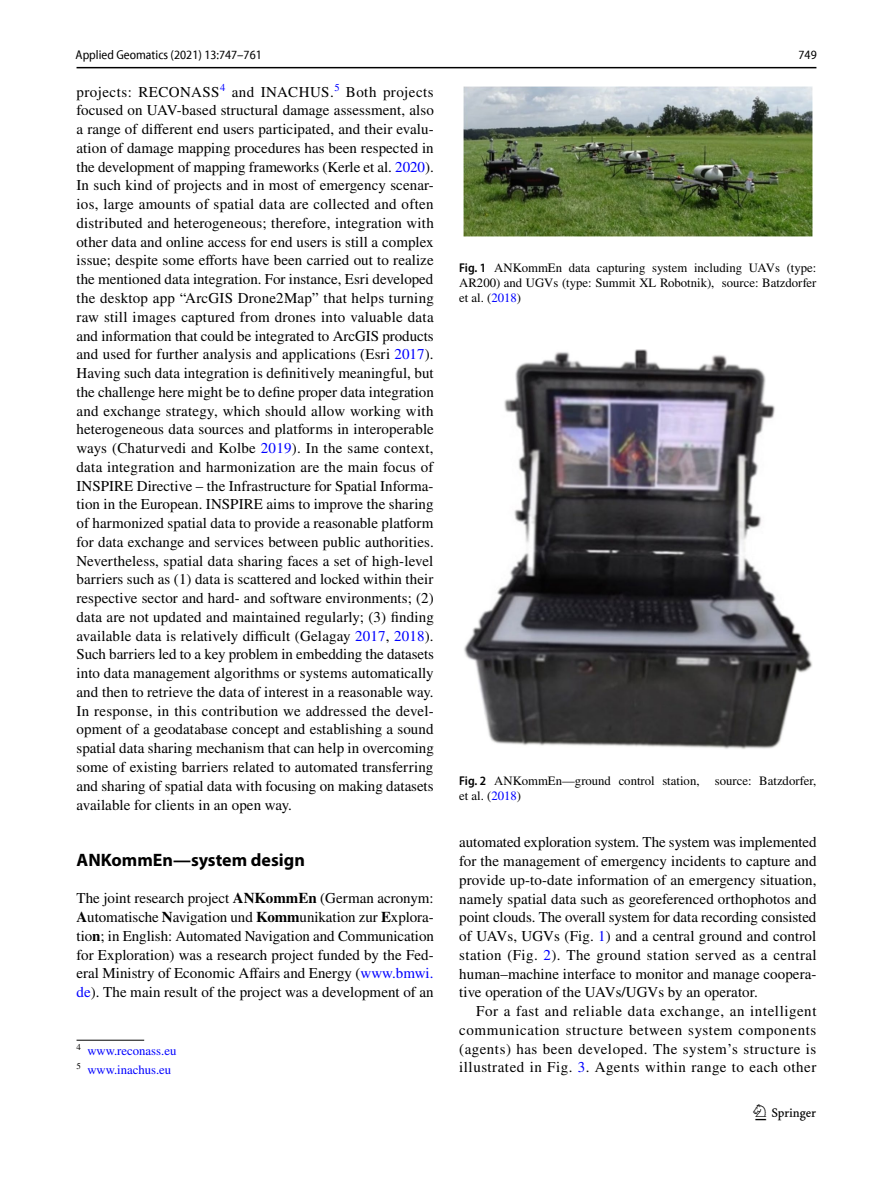
<style>
.page{position:relative;width:893px;height:1187px;background:#fff}
.page>*{position:absolute;margin:0;border:0;box-sizing:border-box;transform-origin:0 0}
.t1{font:22.5px "Springnew Regular 3";color:#000}
.t2{font:700 18px "Myriad Pro";color:#000}
.t3{font:15px/18.8px "STIX";letter-spacing:.005em;color:#000;text-align:justify}
.t4{font:12.75px/15px "STIX";color:#000;text-align:justify}
.t5{font:semi-condensed 12.75px "Myriad Pro Unic";color:#000}
.t6{font:12.75px/18.6px "STIX";color:#00f}
.s1{color:#00f}
.s2{font-weight:700}
.s3{font-family:"Myriad Pro";font-weight:600;font-stretch:semi-condensed}
</style>
<div class="page">
<hr style="left:77px;top:67px;width:739px;height:1px;background:#000">
<div style="left:459px;top:87px;width:357px;height:150px;background:linear-gradient(to bottom,#fff,#fff)"></div>
<img style="left:463px;top:87px;width:349px;height:150px">
<img style="left:464px;top:349px;width:348px;height:400px">
<hr style="left:77px;top:1039px;width:67px;height:1px;background:#000">
<p class="t5" style="left:76px;top:50px;width:188px">Applied Geomatics (2021) 13:747–761</p>
<p class="t5" style="left:799px;top:50px;width:20px">749</p>
<p class="t3" style="left:77px;top:83px;width:359px">projects: RECONASS<sup>4</sup> and INACHUS.<sup>5</sup> Both projects focused on UAV-based structural damage assessment, also a range of different end users participated, and their evalu&shy;ation of damage mapping procedures has been respected in the development of mapping frameworks (Kerle et al. <span class="s1">2020</span>).<br>In such kind of projects and in most of emergency scenar&shy;ios, large amounts of spatial data are collected and often distributed and heterogeneous; therefore, integration with other data and online access for end users is still a complex issue; despite some efforts have been carried out to realize the mentioned data integration. For instance, Esri developed the desktop app “ArcGIS Drone2Map” that helps turning raw still images captured from drones into valuable data and information that could be integrated to ArcGIS products and used for further analysis and applications (Esri <span class="s1">2017</span>).<br>Having such data integration is definitively meaningful, but the challenge here might be to define proper data integration and exchange strategy, which should allow working with heterogeneous data sources and platforms in interoperable ways (Chaturvedi and Kolbe <span class="s1">2019</span>). In the same context, data integration and harmonization are the main focus of INSPIRE Directive – the Infrastructure for Spatial Informa&shy;tion in the European. INSPIRE aims to improve the sharing of harmonized spatial data to provide a reasonable platform for data exchange and services between public authorities.<br>Nevertheless, spatial data sharing faces a set of high-level barriers such as (1) data is scattered and locked within their respective sector and hard- and software environments; (2) data are not updated and maintained regularly; (3) finding available data is relatively difficult (Gelagay <span class="s1">2017</span>, <span class="s1">2018</span>).<br>Such barriers led to a key problem in embedding the datasets into data management algorithms or systems automatically and then to retrieve the data of interest in a reasonable way.<br>In response, in this contribution we addressed the devel&shy;opment of a geodatabase concept and establishing a sound spatial data sharing mechanism that can help in overcoming some of existing barriers related to automated transferring and sharing of spatial data with focusing on making datasets available for clients in an open way.</p>
<p class="t2" style="left:77px;top:848px;width:230px">ANKommEn—system design</p>
<p class="t3" style="left:77px;top:889px;width:359px">The joint research project <span class="s2">ANKommEn</span> (German acronym:<br><span class="s2">A</span>utomatische <span class="s2">N</span>avigation und <span class="s2">Komm</span>unikation zur <span class="s2">E</span>xplora&shy;tio<span class="s2">n</span>; in English: Automated Navigation and Communication for Exploration) was a research project funded by the Fed&shy;eral Ministry of Economic Affairs and Energy (<span class="s1">www.bmwi. de</span>). The main result of the project was a development of an</p>
<p class="t6" style="left:77px;top:1042px;width:101px"><sup>4</sup> www.reconass.eu<br><sup>5</sup> www.inachus.eu</p>
<p class="t4" style="left:459px;top:261px;width:359px"><span class="s3">Fig. 1</span> ANKommEn data capturing system including UAVs (type:<br>AR200) and UGVs (type: Summit XL Robotnik), source: Batzdorfer et al. (<span class="s1">2018</span>)</p>
<p class="t4" style="left:459px;top:774px;width:359px"><span class="s3">Fig. 2</span> ANKommEn—ground control station, source: Batzdorfer, et al. (<span class="s1">2018</span>)</p>
<p class="t3" style="left:459px;top:833px;width:359px">automated exploration system. The system was implemented for the management of emergency incidents to capture and provide up-to-date information of an emergency situation, namely spatial data such as georeferenced orthophotos and point clouds. The overall system for data recording consisted of UAVs, UGVs (Fig. <span class="s1">1</span>) and a central ground and control station (Fig. <span class="s1">2</span>). The ground station served as a central human–machine interface to monitor and manage coopera&shy;tive operation of the UAVs/UGVs by an operator.</p>
<p class="t3" style="left:459px;top:1002px;width:359px;text-indent:17px">For a fast and reliable data exchange, an intelligent communication structure between system components (agents) has been developed. The system’s structure is illustrated in Fig. <span class="s1">3</span>. Agents within range to each other</p>
<h1 class="t1" style="left:755px;top:1104px;width:62px">1 3</h1>
</div>
